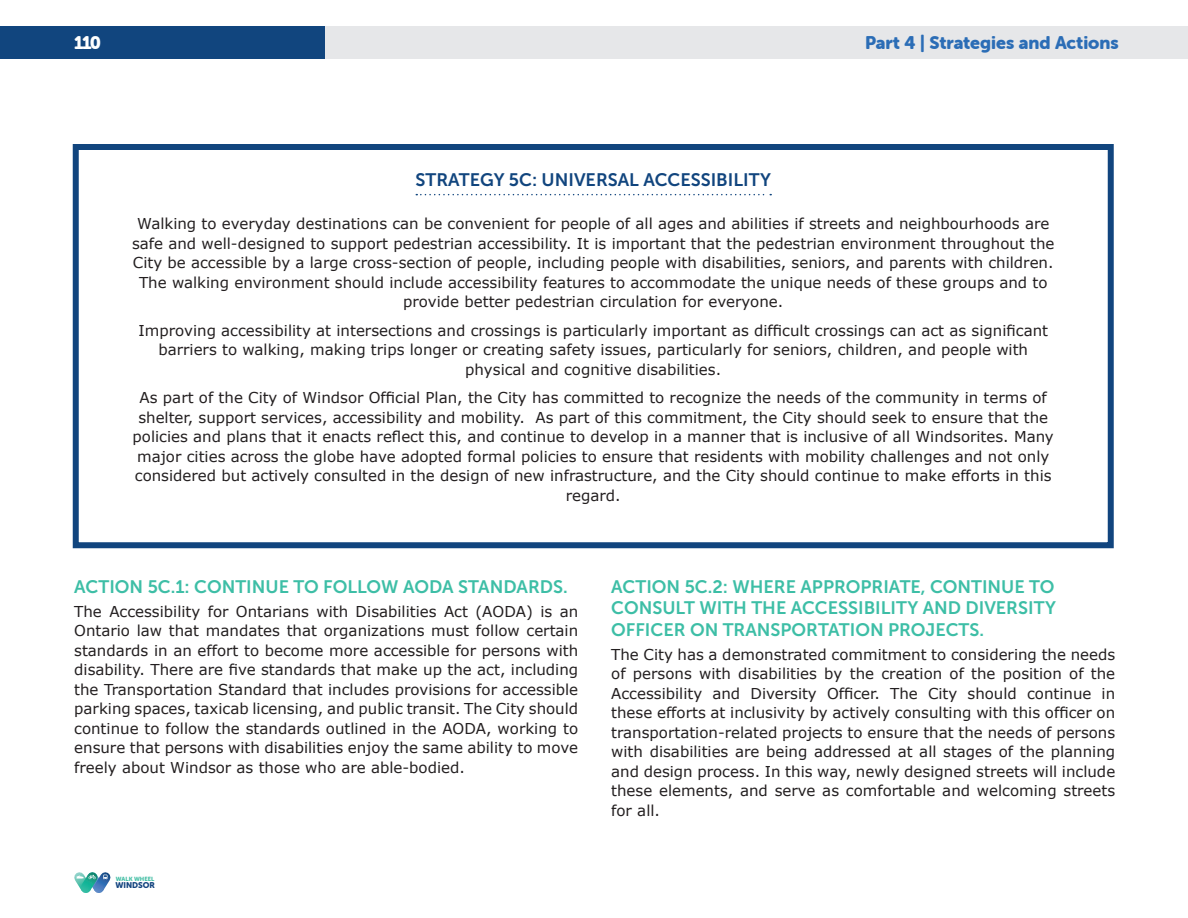
<style>
.page{position:relative;width:1188px;height:918px;background:#fff}
.page>*{position:absolute;margin:0;border:0;box-sizing:border-box;transform-origin:0 0}
.t1{font:18px/21.6px "Museo Sans 700";color:#3dbea6;text-align:justify}
.t2{font:18px "Museo Sans 700";color:#11457e}
.t3{font:18px "Museo Sans Rounded 900";color:#2b6db6}
.t4{font:18px "Museo Sans Rounded 900";color:#fff}
.Body{font:15px/19.5px "MS Reference Sans Serif";color:#231f20;text-align:center}
.t5{font:8.25px "Museo Sans Rounded 900";color:#13447f}
.t6{font:6px "Museo Sans Rounded 900";color:#46bfa6}
</style>
<div class="page">
<div style="left:0;top:26px;width:326px;height:32px;background:#11457e"></div>
<div style="left:326px;top:26px;width:862px;height:32px;background:#e6e7e9"></div>
<svg style="left:74px;top:872px;width:37px;height:20px"></svg>
<div style="left:73px;top:144px;width:1041px;height:404px;border:6px solid #11457e"></div>
<svg style="left:416px;top:194px;width:355px;height:1px"></svg>
<p class="t4" style="left:74px;top:32px;width:28px">110</p>
<p class="t3" style="left:865px;top:32px;width:255px">Part 4 | Strategies and Actions</p>
<h2 class="t2" style="left:416px;top:169px;width:357px">STRATEGY 5C: UNIVERSAL ACCESSIBILITY</h2>
<p class="Body" style="left:132px;top:213px;width:924px">Walking to everyday destinations can be convenient for people of all ages and abilities if streets and neighbourhoods are safe and well-designed to support pedestrian accessibility. It is important that the pedestrian environment throughout the City be accessible by a large cross-section of people, including people with disabilities, seniors, and parents with children.<br>The walking environment should include accessibility features to accommodate the unique needs of these groups and to provide better pedestrian circulation for everyone.</p>
<p class="Body" style="left:139px;top:320px;width:911px">Improving accessibility at intersections and crossings is particularly important as difficult crossings can act as significant barriers to walking, making trips longer or creating safety issues, particularly for seniors, children, and people with physical and cognitive disabilities.</p>
<p class="Body" style="left:133px;top:387px;width:923px">As part of the City of Windsor Official Plan, the City has committed to recognize the needs of the community in terms of shelter, support services, accessibility and mobility. As part of this commitment, the City should seek to ensure that the policies and plans that it enacts reflect this, and continue to develop in a manner that is inclusive of all Windsorites. Many major cities across the globe have adopted formal policies to ensure that residents with mobility challenges and not only considered but actively consulted in the design of new infrastructure, and the City should continue to make efforts in this regard.</p>
<h2 class="t1" style="left:74px;top:575px;width:495px">ACTION 5C.1: CONTINUE TO FOLLOW AODA STANDARDS.</h2>
<p class="Body" style="left:74px;top:601px;width:506px;text-align:justify">The Accessibility for Ontarians with Disabilities Act (AODA) is an Ontario law that mandates that organizations must follow certain standards in an effort to become more accessible for persons with disability. There are five standards that make up the act, including the Transportation Standard that includes provisions for accessible parking spaces, taxicab licensing, and public transit. The City should continue to follow the standards outlined in the AODA, working to ensure that persons with disabilities enjoy the same ability to move freely about Windsor as those who are able-bodied.</p>
<p class="t6" style="left:116px;top:875px;width:40px">WALK WHEEL</p>
<p class="t5" style="left:115px;top:880px;width:41px">WINDSOR</p>
<h2 class="t1" style="left:611px;top:575px;width:446px">ACTION 5C.2: WHERE APPROPRIATE, CONTINUE TO CONSULT WITH THE ACCESSIBILITY AND DIVERSITY OFFICER ON TRANSPORTATION PROJECTS.</h2>
<p class="Body" style="left:611px;top:644px;width:506px;text-align:justify">The City has a demonstrated commitment to considering the needs of persons with disabilities by the creation of the position of the Accessibility and Diversity Officer. The City should continue in these efforts at inclusivity by actively consulting with this officer on transportation-related projects to ensure that the needs of persons with disabilities are being addressed at all stages of the planning and design process. In this way, newly designed streets will include these elements, and serve as comfortable and welcoming streets for all.</p>
</div>
